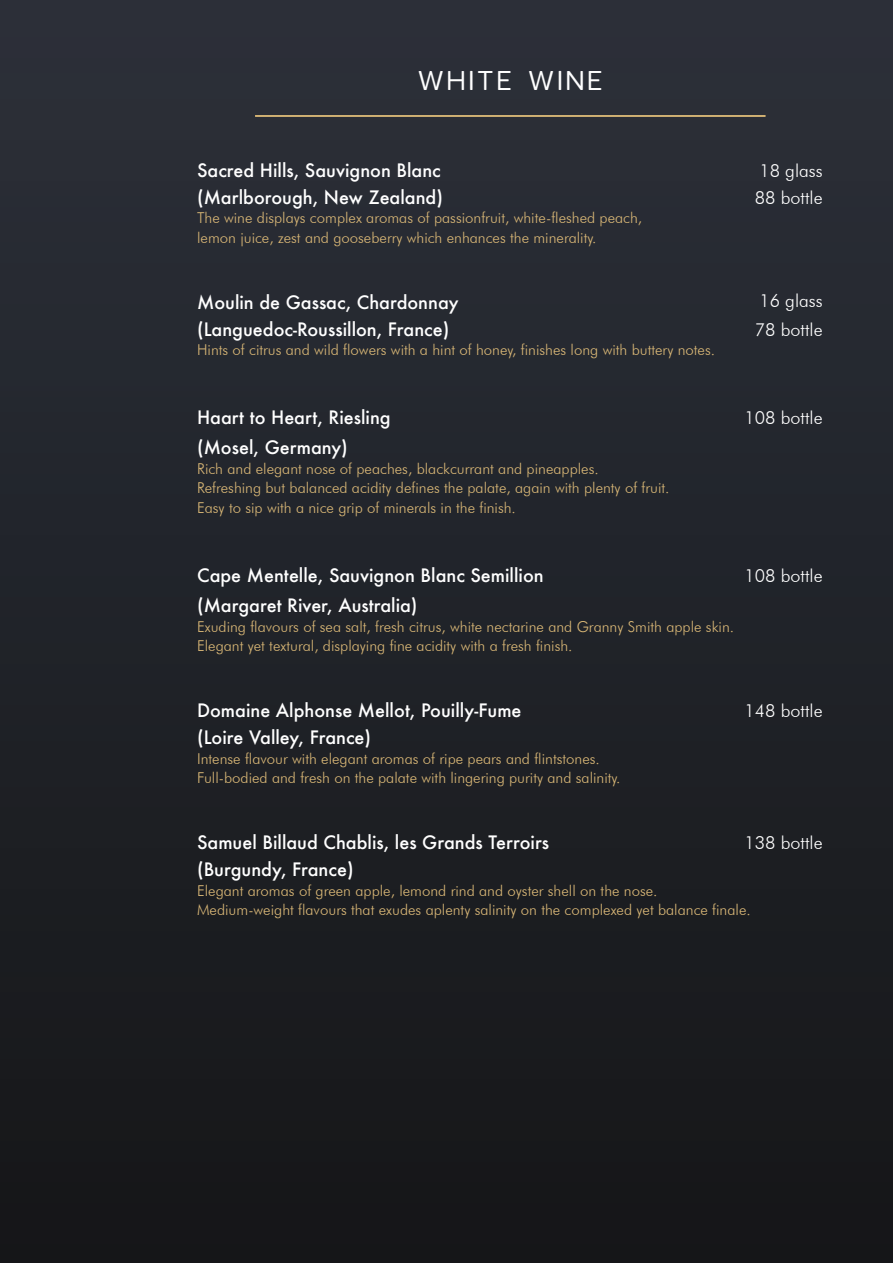
<style>
.page{position:relative;width:893px;height:1263px;background:#fff}
.page>*{position:absolute;margin:0;border:0;box-sizing:border-box;transform-origin:0 0}
.t1{font:300 37.5px "Montauk";letter-spacing:.1em;color:#fff}
.t2{font:500 18px "Futura";color:#fff}
.t3{font:300 18px "Futura BT";color:#fff}
.t4{font:300 15px/19.5px "Futura BT";color:#d9b776}
</style>
<div class="page">
<div style="left:0;top:0;width:893px;height:1263px;background:linear-gradient(to bottom,#2c3039,#151618)"></div>
<hr style="left:255px;top:115px;width:510px;height:2px;background:#d9b776">
<h1 class="t1" style="left:418px;top:55px;width:186px">WHITE WINE</h1>
<p class="t2" style="left:197px;top:158px;width:245px">Sacred Hills, Sauvignon Blanc</p>
<p class="t3" style="left:759px;top:160px;width:65px">18 glass</p>
<p class="t2" style="left:197px;top:185px;width:247px">(Marlborough, New Zealand)</p>
<p class="t3" style="left:755px;top:187px;width:69px">88 bottle</p>
<p class="t4" style="left:197px;top:208px;width:447px">The wine displays complex aromas of passionfruit, white-fleshed peach, lemon juice, zest and gooseberry which enhances the minerality.</p>
<p class="t2" style="left:197px;top:290px;width:263px">Moulin de Gassac, Chardonnay</p>
<p class="t3" style="left:759px;top:290px;width:65px">16 glass</p>
<p class="t2" style="left:197px;top:317px;width:254px">(Languedoc-Roussillon, France)</p>
<p class="t3" style="left:755px;top:319px;width:69px">78 bottle</p>
<p class="t4" style="left:197px;top:340px;width:519px">Hints of citrus and wild flowers with a hint of honey, finishes long with buttery notes.</p>
<p class="t2" style="left:197px;top:406px;width:195px">Haart to Heart, Riesling</p>
<p class="t3" style="left:744px;top:407px;width:80px">108 bottle</p>
<p class="t2" style="left:197px;top:436px;width:152px">(Mosel, Germany)</p>
<p class="t4" style="left:197px;top:459px;width:474px">Rich and elegant nose of peaches, blackcurrant and pineapples.<br>Refreshing but balanced acidity defines the palate, again with plenty of fruit.<br>Easy to sip with a nice grip of minerals in the finish.</p>
<p class="t2" style="left:197px;top:563px;width:348px">Cape Mentelle, Sauvignon Blanc Semillion</p>
<p class="t3" style="left:744px;top:565px;width:80px">108 bottle</p>
<p class="t2" style="left:197px;top:593px;width:222px">(Margaret River, Australia)</p>
<p class="t4" style="left:197px;top:616px;width:539px">Exuding flavours of sea salt, fresh citrus, white nectarine and Granny Smith apple skin.<br>Elegant yet textural, displaying fine acidity with a fresh finish.</p>
<p class="t2" style="left:197px;top:698px;width:326px">Domaine Alphonse Mellot, Pouilly-Fume</p>
<p class="t3" style="left:744px;top:700px;width:80px">148 bottle</p>
<p class="t2" style="left:197px;top:725px;width:176px">(Loire Valley, France)</p>
<p class="t4" style="left:197px;top:748px;width:425px">Intense flavour with elegant aromas of ripe pears and flintstones.<br>Full-bodied and fresh on the palate with lingering purity and salinity.</p>
<p class="t2" style="left:197px;top:830px;width:354px">Samuel Billaud Chablis, les Grands Terroirs</p>
<p class="t3" style="left:744px;top:832px;width:80px">138 bottle</p>
<p class="t2" style="left:197px;top:857px;width:158px">(Burgundy, France)</p>
<p class="t4" style="left:197px;top:880px;width:555px">Elegant aromas of green apple, lemond rind and oyster shell on the nose.<br>Medium-weight flavours that exudes aplenty salinity on the complexed yet balance finale.</p>
</div>
